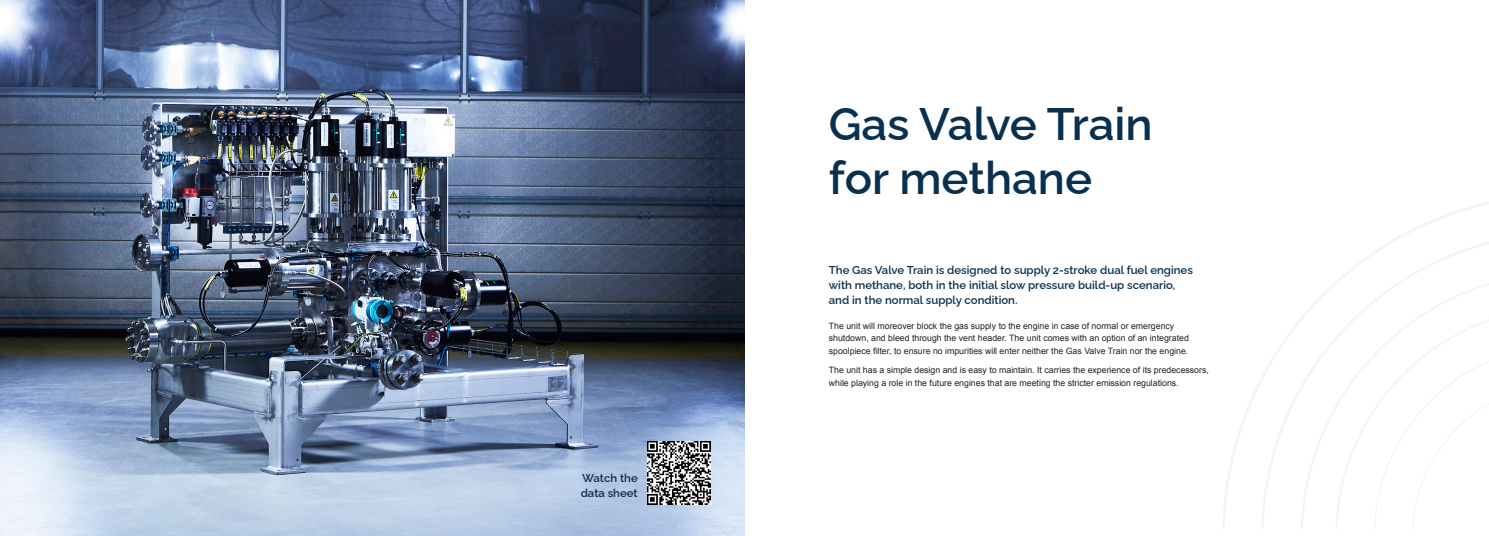
<style>
.page{position:relative;width:1489px;height:536px;background:#fff}
.page>*{position:absolute;margin:0;border:0;box-sizing:border-box;transform-origin:0 0}
.Overskrift{font:600 45.5px/54.2px "Raleway";color:#09304f}
.Mellem_NY_2{font:600 11.38px/15.3px "Raleway";color:#09304f}
.Mellem_NY{font:600 11.38px/14.9px "Raleway";color:#09304f}
.Brødtekst{font:8.75px/12.2px "Arial";color:#231f20}
</style>
<div class="page">
<img style="left:0;top:0;width:744px;height:536px">
<svg style="left:1222px;top:202px;width:266px;height:326px"></svg>
<img style="left:647px;top:441px;width:63px;height:63px">
<p class="Mellem_NY" style="left:580px;top:469px;width:59px">Watch the data sheet</p>
<p class="Overskrift" style="left:828px;top:91px;width:325px">Gas Valve Train for methane</p>
<p class="Mellem_NY_2" style="left:828px;top:261px;width:365px">The Gas Valve Train is designed to supply 2-stroke dual fuel engines with methane, both in the initial slow pressure build-up scenario, and in the normal supply condition.</p>
<p class="Brødtekst" style="left:828px;top:320px;width:361px">The unit will moreover block the gas supply to the engine in case of normal or emergency shutdown, and bleed through the vent header. The unit comes with an option of an integrated spoolpiece filter, to ensure no impurities will enter neither the Gas Valve Train nor the engine.</p>
<p class="Brødtekst" style="left:828px;top:364px;width:381px">The unit has a simple design and is easy to maintain. It carries the experience of its predecessors, while playing a role in the future engines that are meeting the stricter emission regulations.</p>
</div>
